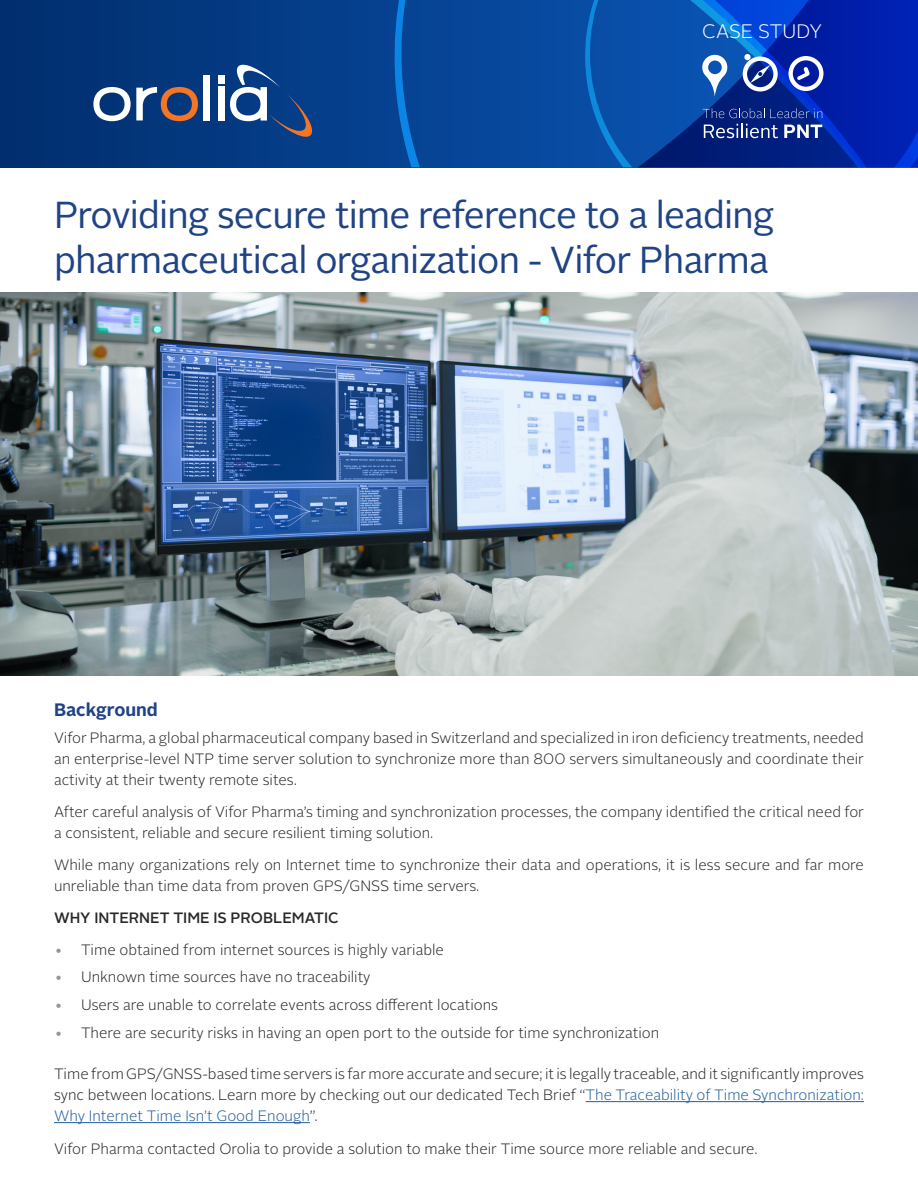
<style>
.page{position:relative;width:918px;height:1188px;background:#fff}
.page>*{position:absolute;margin:0;border:0;box-sizing:border-box;transform-origin:0 0}
.t1{font:37.5px/45px "Alright Sans";letter-spacing:-.02em;color:#1f4384}
.t2{font:300 19.5px "Alright Sans";letter-spacing:-.005em;color:#fff}
.t3{font:700 18px "Alright Sans";color:#1f4384}
.t4{font:300 15px/21px "Alright Sans";color:#292829;text-align:justify}
.t5{font:500 15px "Alright Sans";color:#292829}
.s1{font-size:16.5px;color:#939598}
.s2{color:#215e9e}
</style>
<div class="page">
<img style="left:0;top:292px;width:918px;height:383px">
<hr style="left:586px;top:1101px;width:278px;height:1px;background:#215e9e">
<hr style="left:54px;top:1122px;width:256px;height:1px;background:#215e9e">
<svg style="left:0;top:0;width:638px;height:167px;background:#043d88"></svg>
<svg style="left:638px;top:0;width:36px;height:167px;background:#084aa6"></svg>
<svg style="left:585px;top:0;width:47px;height:167px;background:#0955ad"></svg>
<svg style="left:395px;top:0;width:25px;height:167px;background:#0755aa"></svg>
<div style="left:204px;top:75px;width:6px;height:45px;background:#fff"></div>
<div style="left:218px;top:86px;width:6px;height:34px;background:#fff"></div>
<div style="left:218px;top:75px;width:6px;height:9px;background:#fff"></div>
<svg style="left:93px;top:87px;width:105px;height:34px"></svg>
<svg style="left:230px;top:61px;width:85px;height:80px;background:#2c5691"></svg>
<svg style="left:674px;top:0;width:244px;height:167px;background:#0f38ab"></svg>
<h2 class="t2" style="left:702px;top:18px;width:121px">CASE STUDY</h2>
<h1 class="t1" style="left:54px;top:193px;width:722px">Providing secure time reference to a leading pharmaceutical organization - Vifor Pharma</h1>
<p class="t3" style="left:54px;top:697px;width:105px">Background</p>
<p class="t4" style="left:54px;top:728px;width:812px">Vifor Pharma, a global pharmaceutical company based in Switzerland and specialized in iron deficiency treatments, needed an enterprise-level NTP time server solution to synchronize more than 800 servers simultaneously and coordinate their activity at their twenty remote sites.</p>
<p class="t4" style="left:54px;top:802px;width:812px">After careful analysis of Vifor Pharma’s timing and synchronization processes, the company identified the critical need for a consistent, reliable and secure resilient timing solution.</p>
<p class="t4" style="left:54px;top:855px;width:812px">While many organizations rely on Internet time to synchronize their data and operations, it is less secure and far more unreliable than time data from proven GPS/GNSS time servers.</p>
<p class="t5" style="left:54px;top:907px;width:286px">WHY INTERNET TIME IS PROBLEMATIC</p>
<p class="t4" style="left:54px;top:939px;width:391px"><span class="s1">•</span> Time obtained from internet sources is highly variable</p>
<p class="t4" style="left:54px;top:967px;width:318px"><span class="s1">•</span> Unknown time sources have no traceability</p>
<p class="t4" style="left:54px;top:995px;width:446px"><span class="s1">•</span> Users are unable to correlate events across different locations</p>
<p class="t4" style="left:54px;top:1022px;width:607px"><span class="s1">•</span> There are security risks in having an open port to the outside for time synchronization</p>
<p class="t4" style="left:54px;top:1064px;width:812px">Time from GPS/GNSS-based time servers is far more accurate and secure; it is legally traceable, and it significantly improves sync between locations. Learn more by checking out our dedicated Tech Brief “<span class="s2">The Traceability of Time Synchronization:<br>Why Internet Time Isn’t Good Enough</span>”.</p>
<p class="t4" style="left:54px;top:1139px;width:705px">Vifor Pharma contacted Orolia to provide a solution to make their Time source more reliable and secure.</p>
</div>
